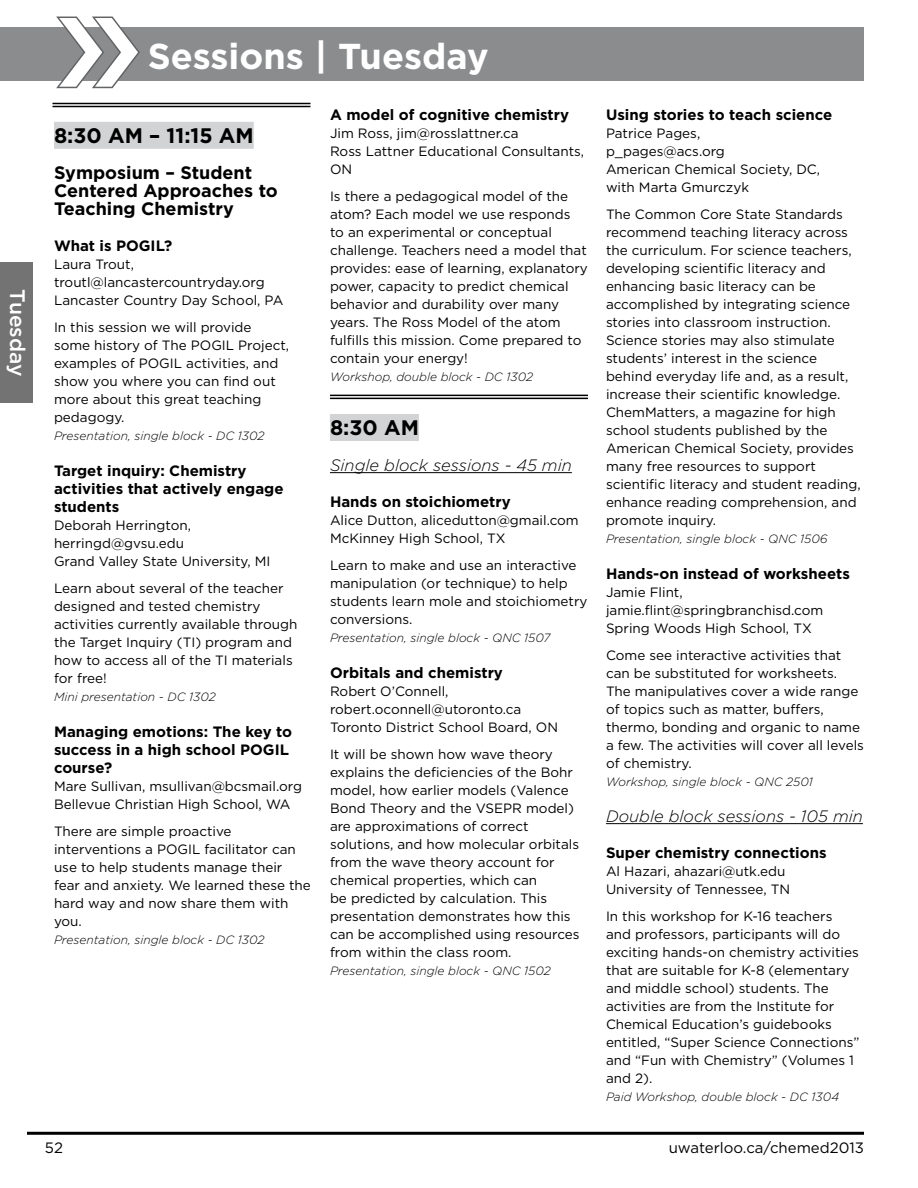
<style>
.page{position:relative;width:918px;height:1188px;background:#fff}
.page>*{position:absolute;margin:0;border:0;box-sizing:border-box;transform-origin:0 0}
.t1{font:700 36px "Gotham";color:#fff}
.t2{font:700 21px "Gotham";color:#000}
.t3{font:500 21px "Gotham";color:#fff}
.t4{font:700 18px/18px "Gotham";color:#000}
.t5{font:italic 300 16.5px "Gotham";color:#000}
.t6{font:700 15px/18px "Gotham";color:#000}
.t7{font:15px "Gotham";color:#000}
.t8{font:13.5px/18px "Gotham";color:#000}
.t9{font:italic 300 12px "Gotham";color:#000}
</style>
<div class="page">
<div style="left:0;top:27px;width:864px;height:54px;background:#8a8c8e"></div>
<hr style="left:27px;top:1132px;width:837px;height:3px;background:#000">
<svg style="left:56px;top:16px;width:84px;height:73px"></svg>
<div style="left:54px;top:122px;width:200px;height:27px;background:#d1d3d4"></div>
<div style="left:330px;top:414px;width:89px;height:27px;background:#d1d3d4"></div>
<hr style="left:330px;top:472px;width:242px;height:1px;background:#000">
<hr style="left:606px;top:823px;width:257px;height:1px;background:#000">
<div style="left:0;top:262px;width:32px;height:141px;background:#737373"></div>
<hr style="left:52px;top:103px;width:258px;height:1px;background:#000">
<hr style="left:52px;top:106px;width:258px;height:1px;background:#000">
<hr style="left:330px;top:395px;width:258px;height:1px;background:#000">
<hr style="left:330px;top:398px;width:258px;height:1px;background:#000">
<h2 class="t3" style="left:31px;top:289px;width:88px;rotate:90deg">Tuesday</h2>
<h1 class="t1" style="left:148px;top:33px;width:342px">Sessions | Tuesday</h1>
<h2 class="t2" style="left:54px;top:121px;width:201px">8:30 AM – 11:15 AM</h2>
<h3 class="t4" style="left:54px;top:163px;width:225px">Symposium – Student<br>Centered Approaches to<br>Teaching Chemistry</h3>
<p class="t6" style="left:54px;top:236px;width:120px">What is POGIL?</p>
<p class="t8" style="left:54px;top:255px;width:231px">Laura Trout, troutl@lancastercountryday.org<br>Lancaster Country Day School, PA</p>
<p class="t8" style="left:54px;top:318px;width:237px">In this session we will provide some history of The POGIL Project, examples of POGIL activities, and show you where you can find out more about this great teaching pedagogy.</p>
<p class="t9" style="left:54px;top:428px;width:212px">Presentation, single block - DC 1302</p>
<p class="t6" style="left:54px;top:461px;width:231px">Target inquiry: Chemistry activities that actively engage students</p>
<p class="t8" style="left:54px;top:516px;width:218px">Deborah Herrington, herringd@gvsu.edu<br>Grand Valley State University, MI</p>
<p class="t8" style="left:54px;top:579px;width:245px">Learn about several of the teacher designed and tested chemistry activities currently available through the Target Inquiry (TI) program and how to access all of the TI materials for free!</p>
<p class="t9" style="left:54px;top:689px;width:163px">Mini presentation - DC 1302</p>
<p class="t6" style="left:54px;top:722px;width:240px">Managing emotions: The key to success in a high school POGIL course?</p>
<p class="t8" style="left:54px;top:777px;width:249px">Mare Sullivan, msullivan@bcsmail.org<br>Bellevue Christian High School, WA</p>
<p class="t8" style="left:54px;top:822px;width:258px">There are simple proactive interventions a POGIL facilitator can use to help students manage their fear and anxiety. We learned these the hard way and now share them with you.</p>
<p class="t9" style="left:54px;top:932px;width:212px">Presentation, single block - DC 1302</p>
<p class="t6" style="left:330px;top:106px;width:241px">A model of cognitive chemistry</p>
<p class="t8" style="left:330px;top:124px;width:256px">Jim Ross, jim@rosslattner.ca<br>Ross Lattner Educational Consultants,<br>ON</p>
<p class="t8" style="left:330px;top:187px;width:259px">Is there a pedagogical model of the atom? Each model we use responds<br>to an experimental or conceptual challenge. Teachers need a model that provides: ease of learning, explanatory power, capacity to predict chemical behavior and durability over many years. The Ross Model of the atom fulfills this mission. Come prepared to contain your energy!</p>
<p class="t9" style="left:330px;top:369px;width:205px">Workshop, double block - DC 1302</p>
<h2 class="t2" style="left:330px;top:414px;width:90px">8:30 AM</h2>
<p class="t5" style="left:330px;top:455px;width:243px">Single block sessions - 45 min</p>
<p class="t6" style="left:330px;top:493px;width:182px">Hands on stoichiometry</p>
<p class="t8" style="left:330px;top:511px;width:250px">Alice Dutton, alicedutton@gmail.com<br>McKinney High School, TX</p>
<p class="t8" style="left:330px;top:556px;width:259px">Learn to make and use an interactive manipulation (or technique) to help students learn mole and stoichiometry conversions.</p>
<p class="t9" style="left:330px;top:630px;width:222px">Presentation, single block - QNC 1507</p>
<p class="t6" style="left:330px;top:664px;width:174px">Orbitals and chemistry</p>
<p class="t8" style="left:330px;top:682px;width:229px">Robert O’Connell, robert.oconnell@utoronto.ca<br>Toronto District School Board, ON</p>
<p class="t8" style="left:330px;top:745px;width:251px">It will be shown how wave theory explains the deficiencies of the Bohr model, how earlier models (Valence Bond Theory and the VSEPR model) are approximations of correct solutions, and how molecular orbitals from the wave theory account for chemical properties, which can<br>be predicted by calculation. This presentation demonstrates how this can be accomplished using resources from within the class room.</p>
<p class="t9" style="left:330px;top:963px;width:222px">Presentation, single block - QNC 1502</p>
<p class="t6" style="left:606px;top:106px;width:228px">Using stories to teach science</p>
<p class="t8" style="left:606px;top:124px;width:216px">Patrice Pages, p_pages@acs.org<br>American Chemical Society, DC, with Marta Gmurczyk</p>
<p class="t8" style="left:606px;top:205px;width:256px">The Common Core State Standards recommend teaching literacy across the curriculum. For science teachers, developing scientific literacy and enhancing basic literacy can be accomplished by integrating science stories into classroom instruction.<br>Science stories may also stimulate students’ interest in the science behind everyday life and, as a result, increase their scientific knowledge.<br>ChemMatters, a magazine for high school students published by the American Chemical Society, provides many free resources to support scientific literacy and student reading, enhance reading comprehension, and promote inquiry.</p>
<p class="t9" style="left:606px;top:531px;width:223px">Presentation, single block - QNC 1506</p>
<p class="t6" style="left:606px;top:565px;width:246px">Hands-on instead of worksheets</p>
<p class="t8" style="left:606px;top:583px;width:219px">Jamie Flint, jamie.flint@springbranchisd.com<br>Spring Woods High School, TX</p>
<p class="t8" style="left:606px;top:646px;width:259px">Come see interactive activities that can be substituted for worksheets.<br>The manipulatives cover a wide range of topics such as matter, buffers, thermo, bonding and organic to name a few. The activities will cover all levels of chemistry.</p>
<p class="t9" style="left:606px;top:774px;width:208px">Workshop, single block - QNC 2501</p>
<p class="t5" style="left:606px;top:806px;width:258px">Double block sessions - 105 min</p>
<p class="t6" style="left:606px;top:844px;width:222px">Super chemistry connections</p>
<p class="t8" style="left:606px;top:862px;width:186px">Al Hazari, ahazari@utk.edu<br>University of Tennessee, TN</p>
<p class="t8" style="left:606px;top:907px;width:255px">In this workshop for K-16 teachers and professors, participants will do exciting hands-on chemistry activities that are suitable for K-8 (elementary and middle school) students. The activities are from the Institute for Chemical Education’s guidebooks entitled, “Super Science Connections” and “Fun with Chemistry” (Volumes 1 and 2).</p>
<p class="t9" style="left:606px;top:1089px;width:235px">Paid Workshop, double block - DC 1304</p>
<p class="t7" style="left:45px;top:1138px;width:20px">52</p>
<p class="t7" style="left:669px;top:1138px;width:197px">uwaterloo.ca/chemed2013</p>
</div>
